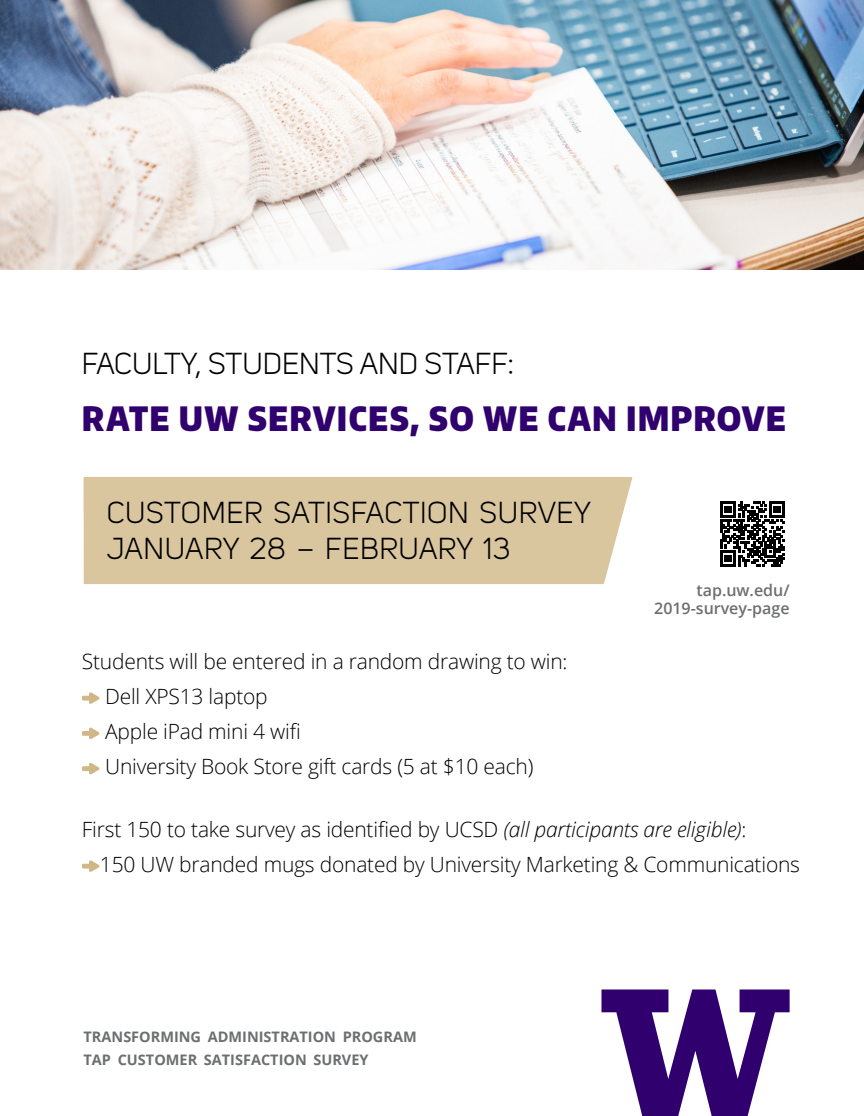
<style>
.page{position:relative;width:864px;height:1116px;background:#fff}
.page>*{position:absolute;margin:0;border:0;box-sizing:border-box;transform-origin:0 0}
.t1{font:900 33.5px "Encode Sans Condensed";letter-spacing:.035em;color:#31006f}
.t2{font:30px/36px "Uni Sans";letter-spacing:.01em;color:#000}
.t3{font:300 21px/35.2px "Open Sans";letter-spacing:-.01em;color:#000}
.t4{font:600 16px/18px "Open Sans";color:#6d6e71;text-align:right}
.t5{font:700 14.5px/23px "Open Sans";color:#6d6e71}
.s1{font-style:italic}
</style>
<div class="page">
<div style="left:83px;top:477px;width:550px;height:107px;background:#d9c69f"></div>
<img style="left:0;top:0;width:864px;height:269px">
<svg style="left:82px;top:692px;width:18px;height:12px"></svg>
<svg style="left:82px;top:727px;width:18px;height:13px"></svg>
<svg style="left:82px;top:762px;width:18px;height:13px"></svg>
<svg style="left:82px;top:860px;width:18px;height:12px"></svg>
<svg style="left:601px;top:989px;width:189px;height:127px"></svg>
<svg style="left:720px;top:502px;width:65px;height:64px"></svg>
<h2 class="t2" style="left:82px;top:346px;width:434px">FACULTY, STUDENTS AND STAFF:</h2>
<h1 class="t1" style="left:82px;top:396px;width:706px">RATE UW SERVICES, SO WE CAN IMPROVE</h1>
<h2 class="t2" style="left:107px;top:495px;width:486px">CUSTOMER SATISFACTION SURVEY<br>JANUARY 28 – FEBRUARY 13</h2>
<p class="t3" style="left:105px;top:643px;width:464px;text-indent:-23px">Students will be entered in a random drawing to win:<br>Dell XPS13 laptop<br>Apple iPad mini 4 wifi<br>University Book Store gift cards (5 at $10 each)</p>
<p class="t4" style="left:654px;top:581px;width:137px">tap.uw.edu/<br>2019-survey-page</p>
<p class="t3" style="left:100px;top:811px;width:702px;text-indent:-18px">First 150 to take survey as identified by UCSD <span class="s1">(all participants are eligible)</span>:<br>150 UW branded mugs donated by University Marketing &amp; Communications</p>
<p class="t5" style="left:84px;top:1024px;width:335px">TRANSFORMING ADMINISTRATION PROGRAM<br>TAP CUSTOMER SATISFACTION SURVEY</p>
</div>
